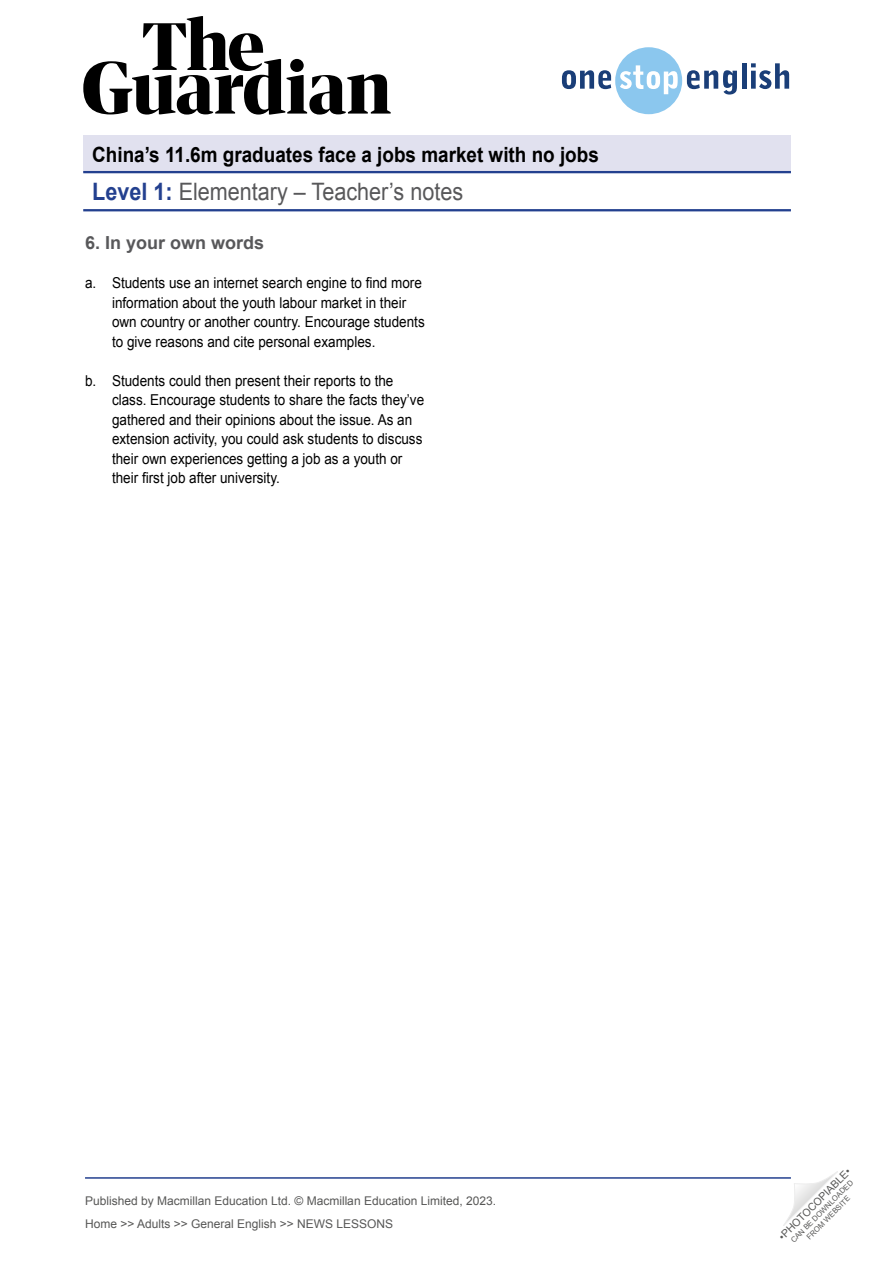
<style>
.page{position:relative;width:893px;height:1263px;background:#fff}
.page>*{position:absolute;margin:0;border:0;box-sizing:border-box;transform-origin:0 0}
.t1{font:24px "Arial";color:#58585a;scale:.9 1}
.t2{font:700 21px "Arial";color:#000;scale:.9 1}
.TN__Title{font:700 18px "Arial";color:#58585a}
.t3{font:15px/19.5px "Arial";color:#000;scale:.9 1}
.t4{font:12px/23px "Arial";color:#575756}
.t5{font:10.5px "Arial";color:#575756}
.t6{font:7.5px/9px "Arial";color:#575756;text-align:center}
.s1{font-weight:700;color:#23408f}
</style>
<div class="page">
<hr style="left:85px;top:1177px;width:706px;height:2px;background:#23408f">
<svg style="left:783px;top:1171px;width:55px;height:55px"></svg>
<div style="left:83px;top:136px;width:708px;height:37px;background:#e1e1ef"></div>
<hr style="left:83px;top:171px;width:708px;height:2px;background:#23408f">
<hr style="left:83px;top:209px;width:708px;height:2px;background:#23408f">
<svg style="left:83px;top:16px;width:308px;height:99px"></svg>
<svg style="left:562px;top:47px;width:175px;height:67px"></svg>
<hr style="left:742px;top:63px;width:4px;height:26px;background:#1a3e78">
<svg style="left:751px;top:63px;width:38px;height:26px"></svg>
<h2 class="t2" style="left:92px;top:141px;width:564px">China’s 11.6m graduates face a jobs market with no jobs</h2>
<h1 class="t1" style="left:92px;top:176px;width:414px"><span class="s1">Level 1:</span> Elementary – Teacher’s notes</h1>
<p class="TN__Title" style="left:85px;top:231px;width:181px">6. In your own words</p>
<p class="t3" style="left:112px;top:273px;width:349px;text-indent:-27px">a. Students use an internet search engine to find more information about the youth labour market in their own country or another country. Encourage students to give reasons and cite personal examples.</p>
<p class="t3" style="left:112px;top:371px;width:348px;text-indent:-27px">b. Students could then present their reports to the class. Encourage students to share the facts they’ve gathered and their opinions about the issue. As an extension activity, you could ask students to discuss their own experiences getting a job as a youth or their first job after university.</p>
<p class="t4" style="left:85px;top:1189px;width:413px">Published by Macmillan Education Ltd. © Macmillan Education Limited, 2023.<br>Home &gt;&gt; Adults &gt;&gt; General English &gt;&gt; NEWS LESSONS</p>
<p class="t5" style="left:776px;top:1233px;width:99px;rotate:-45deg">•PHOTOCOPIABLE•</p>
<p class="t6" style="left:789px;top:1238px;width:86px;rotate:-45deg">CAN BE DOWNLOADED<br>FROM WEBSITE</p>
</div>
